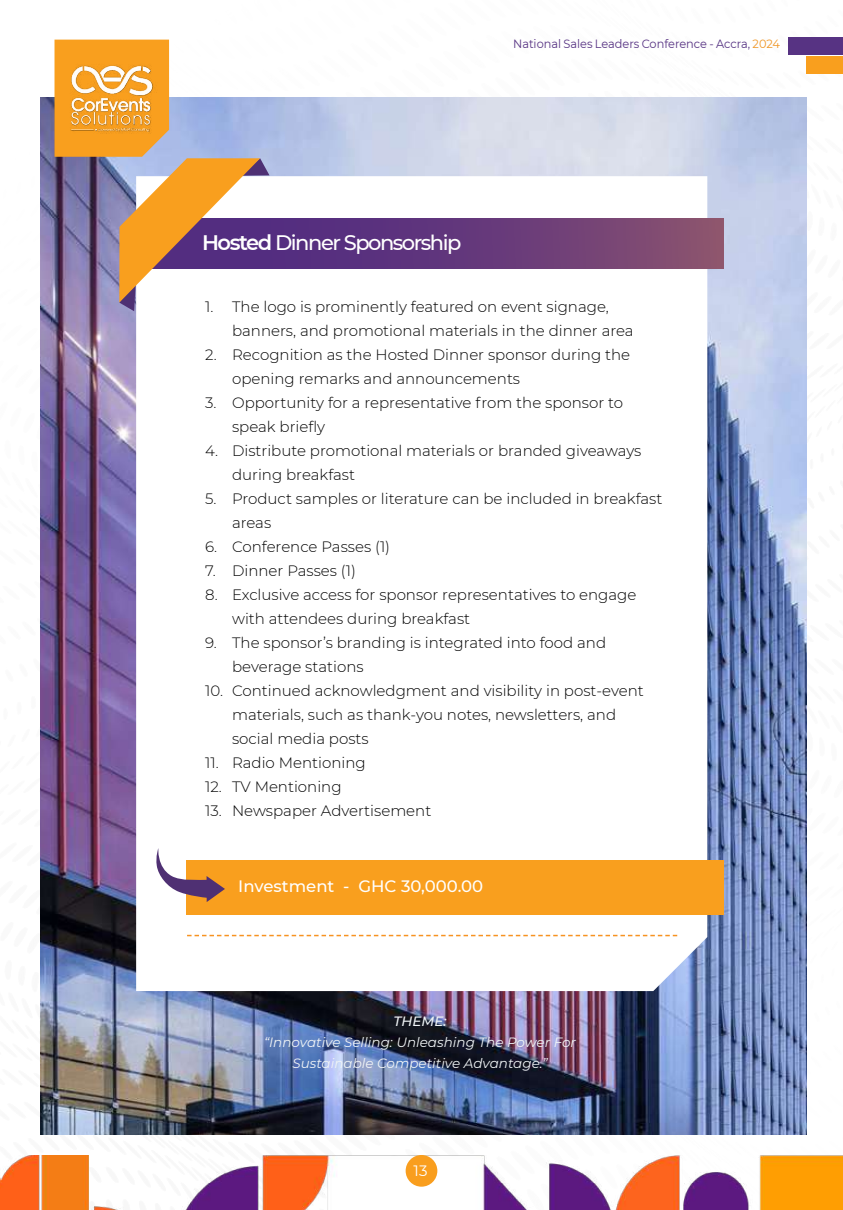
<style>
.page{position:relative;width:843px;height:1210px;background:#fff}
.page>*{position:absolute;margin:0;border:0;box-sizing:border-box;transform-origin:0 0}
.t1{font:500 21px "Montserrat";letter-spacing:-.07em;color:#fff}
.t2{font:500 16.5px "Montserrat";color:#fff}
.t3{font:300 15px/24px "Montserrat";color:#000}
.t4{font:15px "Montserrat";color:#fff}
.t5{font:italic 13.5px/21px "Montserrat";color:#f0f4f6;text-align:center}
.t6{font:italic 500 13.5px "Montserrat";color:#f0f4f6}
.t7{font:12px "Montserrat";color:#573383;scale:.94 1}
.s1{color:#563483}
.s2{color:#ef9625}
.s3{font-weight:600}
</style>
<div class="page">
<img style="left:0;top:1155px;width:842px;height:55px">
<div style="left:405px;top:1155px;width:32px;height:31px;background:#f99e1e;border-radius:50%"></div>
<div style="left:788px;top:37px;width:54px;height:17px;background:#573383"></div>
<div style="left:806px;top:56px;width:36px;height:18px;background:#f99f1e"></div>
<img style="left:40px;top:97px;width:766px;height:1037px">
<svg style="left:136px;top:176px;width:571px;height:815px"></svg>
<svg style="left:269px;top:218px;width:454px;height:50px"></svg>
<svg style="left:187px;top:934px;width:490px;height:2px"></svg>
<div style="left:187px;top:860px;width:536px;height:55px;background:#f99f1e"></div>
<svg style="left:155px;top:848px;width:70px;height:54px"></svg>
<svg style="left:54px;top:40px;width:215px;height:271px"></svg>
<img style="left:66px;top:54px;width:91px;height:88px">
<p class="t7" style="left:513px;top:36px;width:285px">National Sales Leaders Conference <span class="s1">- Accra,</span> <span class="s2">2024</span></p>
<h1 class="t1" style="left:202px;top:228px;width:261px"><span class="s3">Hosted</span> Dinner Sponsorship</h1>
<p class="t3" style="left:232px;top:294px;width:403px;text-indent:-27px">1. The logo is prominently featured on event signage, banners, and promotional materials in the dinner area</p>
<p class="t3" style="left:232px;top:342px;width:399px;text-indent:-27px">2. Recognition as the Hosted Dinner sponsor during the opening remarks and announcements</p>
<p class="t3" style="left:232px;top:390px;width:392px;text-indent:-27px">3. Opportunity for a representative from the sponsor to speak briefly</p>
<p class="t3" style="left:232px;top:438px;width:411px;text-indent:-27px">4. Distribute promotional materials or branded giveaways during breakfast</p>
<p class="t3" style="left:232px;top:486px;width:432px;text-indent:-27px">5. Product samples or literature can be included in breakfast areas</p>
<p class="t3" style="left:205px;top:534px;width:186px">6. Conference Passes (1)</p>
<p class="t3" style="left:205px;top:558px;width:152px">7. Dinner Passes (1)</p>
<p class="t3" style="left:232px;top:582px;width:406px;text-indent:-27px">8. Exclusive access for sponsor representatives to engage with attendees during breakfast</p>
<p class="t3" style="left:232px;top:630px;width:375px;text-indent:-27px">9. The sponsor’s branding is integrated into food and beverage stations</p>
<p class="t3" style="left:232px;top:678px;width:413px;text-indent:-27px">10. Continued acknowledgment and visibility in post-event materials, such as thank-you notes, newsletters, and social media posts</p>
<p class="t3" style="left:205px;top:750px;width:162px">11. Radio Mentioning</p>
<p class="t3" style="left:205px;top:774px;width:138px">12. TV Mentioning</p>
<p class="t3" style="left:205px;top:798px;width:228px">13. Newspaper Advertisement</p>
<p class="t2" style="left:238px;top:875px;width:246px">Investment - GHC 30,000.00</p>
<p class="t6" style="left:393px;top:1011px;width:54px">THEME:</p>
<p class="t5" style="left:264px;top:1031px;width:313px">“Innovative Selling: Unleashing The Power For<br>Sustainable Competitive Advantage.”</p>
<p class="t4" style="left:413px;top:1160px;width:15px">13</p>
</div>
